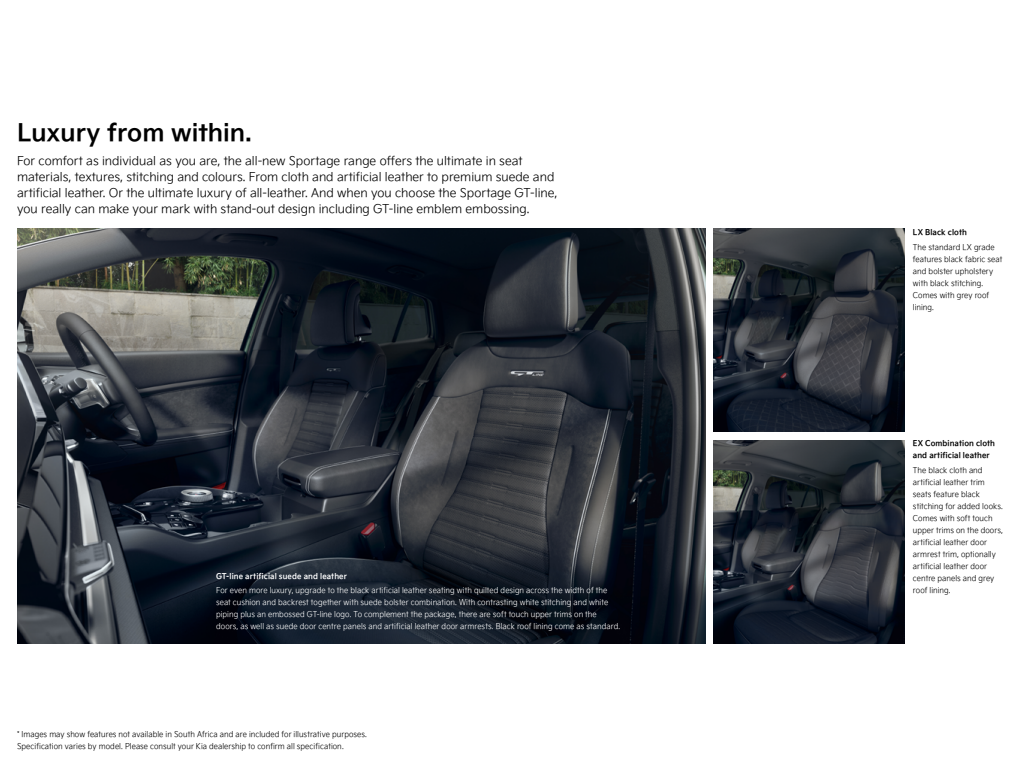
<style>
.page{position:relative;width:1021px;height:766px;background:#fff}
.page>*{position:absolute;margin:0;border:0;box-sizing:border-box;transform-origin:0 0}
.t1{font:24px "Kia Signature OTF Bold";color:#000}
.t2{font:12px/16px "Kia Signature OTF Light";color:#000}
.BU_OHNE{font:8px/12px "Kia Signature OTF Light";letter-spacing:.01em;color:#000;scale:.94 1}
.BU_OHNE-2{font:8px/12px "Kia Signature OTF Light";letter-spacing:.01em;color:#fff;scale:.94 1}
.BU_OHNE-3{font:8px/12px "Kia Signature OTF Bold";letter-spacing:.015em;color:#000;scale:.94 1}
.BU_OHNE-4{font:8px "Kia Signature OTF Bold";letter-spacing:.015em;color:#fff;scale:.94 1}
</style>
<div class="page">
<img style="left:713px;top:228px;width:191px;height:203px">
<img style="left:713px;top:440px;width:191px;height:203px">
<img style="left:17px;top:228px;width:688px;height:415px">
<p class="t1" style="left:17px;top:114px;width:236px">Luxury from within.</p>
<p class="t2" style="left:17px;top:152px;width:542px">For comfort as individual as you are, the all-new Sportage range offers the ultimate in seat materials, textures, stitching and colours. From cloth and artificial leather to premium suede and artificial leather. Or the ultimate luxury of all-leather. And when you choose the Sportage GT-line, you really can make your mark with stand-out design including GT-line emblem embossing.</p>
<p class="BU_OHNE-4" style="left:216px;top:569px;width:141px">GT-line artificial suede and leather</p>
<p class="BU_OHNE-2" style="left:216px;top:584px;width:431px">For even more luxury, upgrade to the black artificial leather seating with quilted design across the width of the seat cushion and backrest together with suede bolster combination. With contrasting white stitching and white piping plus an embossed GT-line logo. To complement the package, there are soft touch upper trims on the doors, as well as suede door centre panels and artificial leather door armrests. Black roof lining come as standard.</p>
<p class="BU_OHNE" style="left:17px;top:727px;width:374px">* Images may show features not available in South Africa and are included for illustrative purposes.<br>Specification varies by model. Please consult your Kia dealership to confirm all specification.</p>
<p class="BU_OHNE-3" style="left:912px;top:225px;width:59px">LX Black cloth</p>
<p class="BU_OHNE" style="left:912px;top:240px;width:97px">The standard LX grade features black fabric seat and bolster upholstery with black stitching.<br>Comes with grey roof lining.</p>
<p class="BU_OHNE-3" style="left:912px;top:436px;width:89px">EX Combination cloth and artificial leather</p>
<p class="BU_OHNE" style="left:912px;top:463px;width:97px">The black cloth and artificial leather trim seats feature black stitching for added looks.<br>Comes with soft touch upper trims on the doors, artificial leather door armrest trim, optionally artificial leather door centre panels and grey roof lining.</p>
</div>
